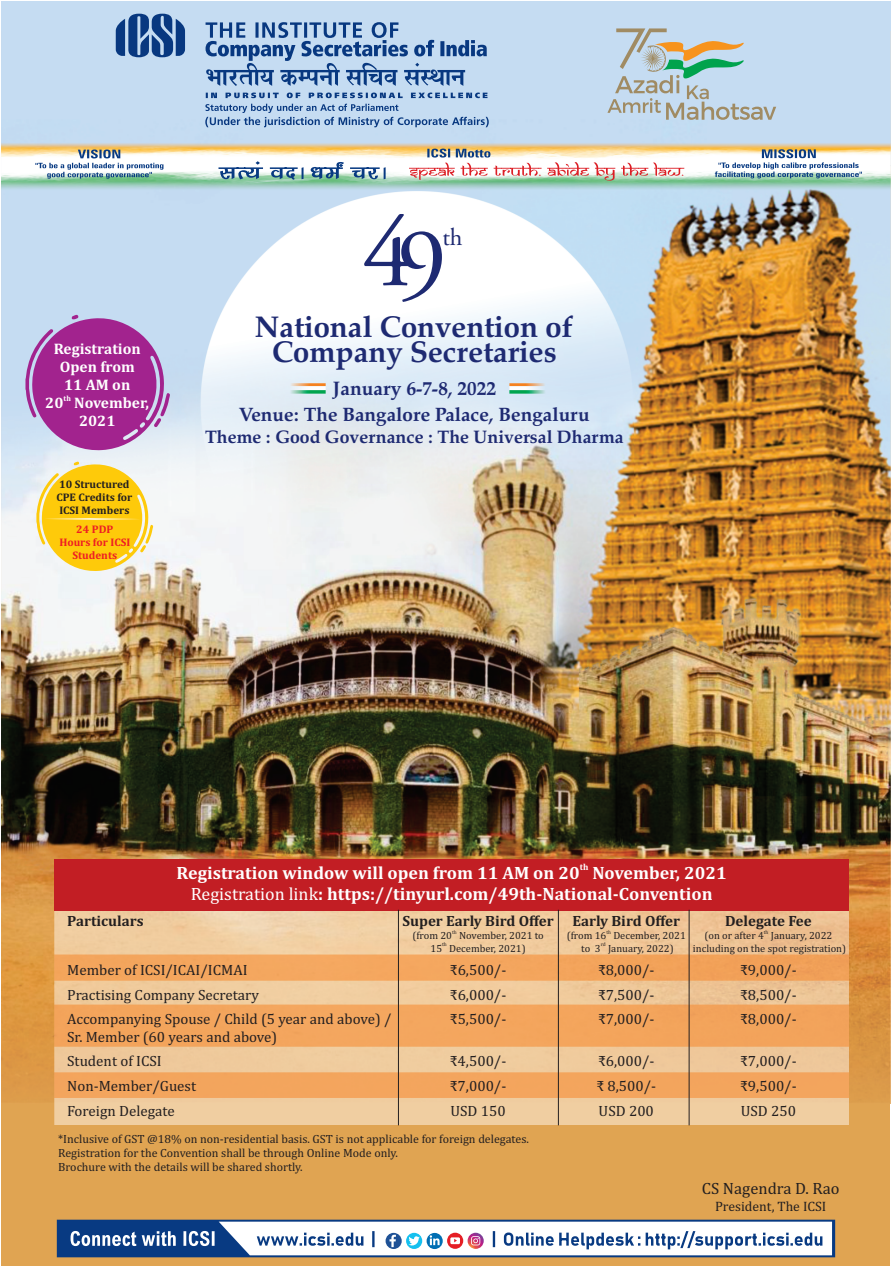
<style>
.page{position:relative;width:892px;height:1267px;background:#fff}
.page>*{position:absolute;margin:0;border:0;box-sizing:border-box;transform-origin:0 0}
.t1{font:100.65px "Adobe Garamond Pro";color:#1e2a72}
.t2{font:700 29.85px/25.8px "Zapf Calligraphic 801 BT";color:#1e2a72;text-align:center}
.t3{font:24.6px "Adobe Garamond Pro";color:#1e2a72}
.t4{font:700 19.5px "Zapf Calligraphic 801 BT";color:#1e2a72}
.t5{font:700 19.2px "Zapf Calligraphic 801 BT";color:#1e2a72}
.t6{font:700 18px/21.1px "Cambria";color:#fff;text-align:center}
.t7{font:700 18px "Zapf Calligraphic 801 BT";color:#1e2a72}
.t8{font:16.5px "Cambria";color:#231f20}
.t9{font:700 15.45px/18px "Cambria";color:#fff;text-align:center}
.t10{font:15px/24.6px "Cambria";color:#231f20}
.t11{font:700 15px "Cambria";color:#231f20}
.t12{font:13.8px "Cambria";color:#231f20}
.t13{font:12px/14.1px "Cambria";color:#231f20}
.t14{font:700 11.1px/13px "Cambria";color:#231f20}
.t15{font:700 11.1px/13px "Cambria";color:#ee1d23;text-align:center}
.t16{font:10.5px "Cambria";color:#231f20}
.t17{font:700 9px "Cambria";color:#fff}
.t18{font:700 7.65px "Cambria";color:#fff}
.t19{font:5.25px "Cambria";color:#231f20}
.s1{font-weight:400}
</style>
<div class="page">
<div style="left:2px;top:2px;width:888px;height:1263px;background:#e0a452"></div>
<div style="left:2px;top:2px;width:888px;height:29px;background:#c5dcf2"></div>
<img style="left:2px;top:31px;width:888px;height:1072px">
<img style="left:2px;top:128px;width:888px;height:73px">
<svg style="left:547px;top:162px;width:137px;height:19px;background:#dac7bd"></svg>
<svg style="left:218px;top:161px;width:167px;height:19px;background:#a9c2cc"></svg>
<svg style="left:409px;top:149px;width:132px;height:31px;background:#e2cfc6"></svg>
<svg style="left:35px;top:149px;width:128px;height:30px;background:#c4cecc"></svg>
<svg style="left:715px;top:149px;width:147px;height:29px;background:#c1ccce"></svg>
<svg style="left:116px;top:14px;width:373px;height:113px;background:#9bb7d8"></svg>
<svg style="left:607px;top:28px;width:169px;height:92px;background:#b9cbce"></svg>
<img style="left:200px;top:192px;width:433px;height:424px">
<img style="left:266px;top:383px;width:59px;height:11px">
<img style="left:509px;top:383px;width:60px;height:11px">
<svg style="left:57px;top:1219px;width:778px;height:38px;background:#a3b4cd"></svg>
<img style="left:54px;top:910px;width:794px;height:214px">
<div style="left:54px;top:859px;width:794px;height:51px;background:#c21e24"></div>
<div style="left:54px;top:955px;width:794px;height:25px;background:#f4a55d"></div>
<div style="left:54px;top:1004px;width:794px;height:42px;background:#f3a55c"></div>
<div style="left:54px;top:1072px;width:794px;height:25px;background:#f3a55d"></div>
<hr style="left:688px;top:909px;width:1px;height:216px;background:#231f20">
<hr style="left:558px;top:909px;width:1px;height:216px;background:#231f20">
<hr style="left:398px;top:909px;width:1px;height:216px;background:#231f20">
<svg style="left:36px;top:462px;width:117px;height:111px;background:#f9d652"></svg>
<svg style="left:25px;top:315px;width:145px;height:137px;background:#af5dac"></svg>
<p class="t9" style="left:54px;top:341px;width:89px">Registration<br>Open from<br>11 AM on</p>
<p class="t18" style="left:64px;top:395px;width:9px">th</p>
<p class="t9" style="left:45px;top:395px;width:105px">20 November,<br>2021</p>
<p class="t14" style="left:56px;top:479px;width:78px">10 Structured<br>CPE Credits for<br>ICSI Members</p>
<p class="t15" style="left:59px;top:523px;width:72px">24 PDP<br>Hours for ICSI<br>Students</p>
<h1 class="t1" style="left:362px;top:217px;width:86px">49</h1>
<h3 class="t3" style="left:442px;top:227px;width:22px">th</h3>
<h2 class="t2" style="left:255px;top:316px;width:319px">National Convention of<br>Company Secretaries</h2>
<h3 class="t4" style="left:333px;top:380px;width:164px">January 6-7-8, 2022</h3>
<p class="t5" style="left:239px;top:406px;width:352px">Venue: The Bangalore Palace, Bengaluru</p>
<p class="t7" style="left:205px;top:429px;width:420px">Theme : Good Governance : The Universal Dharma</p>
<p class="t17" style="left:580px;top:862px;width:10px">th</p>
<p class="t6" style="left:177px;top:863px;width:551px">Registration window will open from 11 AM on 20 November, 2021<br><span class="s1">Registration link</span>: https://tinyurl.com/49th-National-Convention</p>
<p class="t11" style="left:67px;top:914px;width:78px">Particulars</p>
<p class="t11" style="left:402px;top:914px;width:279px">Super Early Bird Offer Early Bird Offer</p>
<p class="t11" style="left:725px;top:914px;width:88px">Delegate Fee</p>
<p class="t19" style="left:452px;top:930px;width:6px">th</p>
<p class="t19" style="left:606px;top:930px;width:6px">th</p>
<p class="t19" style="left:764px;top:930px;width:6px">th</p>
<p class="t16" style="left:412px;top:931px;width:133px">(from 20 November, 2021 to</p>
<p class="t16" style="left:567px;top:931px;width:121px">(from 16 December, 2021</p>
<p class="t16" style="left:704px;top:931px;width:129px">(on or after 4 January, 2022</p>
<p class="t19" style="left:442px;top:942px;width:6px">th</p>
<p class="t19" style="left:600px;top:942px;width:7px">rd</p>
<p class="t16" style="left:430px;top:943px;width:97px">15 December, 2021)</p>
<p class="t16" style="left:581px;top:943px;width:94px">to 3 January, 2022)</p>
<p class="t16" style="left:693px;top:943px;width:155px">including on the spot registration)</p>
<p class="t10" style="left:67px;top:958px;width:182px">Member of ICSI/ICAI/ICMAI</p>
<p class="t10" style="left:450px;top:958px;width:58px">₹6,500/-</p>
<p class="t10" style="left:598px;top:958px;width:58px">₹8,000/-</p>
<p class="t10" style="left:740px;top:958px;width:58px">₹9,000/-</p>
<p class="t10" style="left:67px;top:983px;width:193px">Practising Company Secretary</p>
<p class="t10" style="left:450px;top:983px;width:58px">₹6,000/-</p>
<p class="t10" style="left:598px;top:983px;width:58px">₹7,500/-</p>
<p class="t10" style="left:740px;top:983px;width:58px">₹8,500/-</p>
<p class="t10" style="left:67px;top:1007px;width:326px">Accompanying Spouse / Child (5 year and above) /</p>
<p class="t10" style="left:450px;top:1007px;width:58px">₹5,500/-</p>
<p class="t10" style="left:598px;top:1007px;width:58px">₹7,000/-</p>
<p class="t10" style="left:740px;top:1007px;width:58px">₹8,000/-</p>
<p class="t10" style="left:67px;top:1025px;width:212px">Sr. Member (60 years and above)<br>Student of ICSI</p>
<p class="t10" style="left:450px;top:1049px;width:58px">₹4,500/-</p>
<p class="t10" style="left:598px;top:1049px;width:58px">₹6,000/-</p>
<p class="t10" style="left:740px;top:1049px;width:58px">₹7,000/-</p>
<p class="t10" style="left:67px;top:1074px;width:130px">Non-Member/Guest</p>
<p class="t10" style="left:450px;top:1074px;width:58px">₹7,000/-</p>
<p class="t10" style="left:596px;top:1074px;width:61px">₹ 8,500/-</p>
<p class="t10" style="left:740px;top:1074px;width:58px">₹9,500/-</p>
<p class="t10" style="left:67px;top:1099px;width:109px">Foreign Delegate</p>
<p class="t10" style="left:450px;top:1099px;width:57px">USD 150</p>
<p class="t10" style="left:598px;top:1099px;width:57px">USD 200</p>
<p class="t10" style="left:740px;top:1099px;width:57px">USD 250</p>
<p class="t13" style="left:58px;top:1132px;width:472px">*Inclusive of GST @18% on non-residential basis. GST is not applicable for foreign delegates.<br>Registration for the Convention shall be through Online Mode only.<br>Brochure with the details will be shared shortly.</p>
<p class="t8" style="left:702px;top:1181px;width:139px">CS Nagendra D. Rao</p>
<p class="t12" style="left:715px;top:1200px;width:113px">President, The ICSI</p>
</div>
